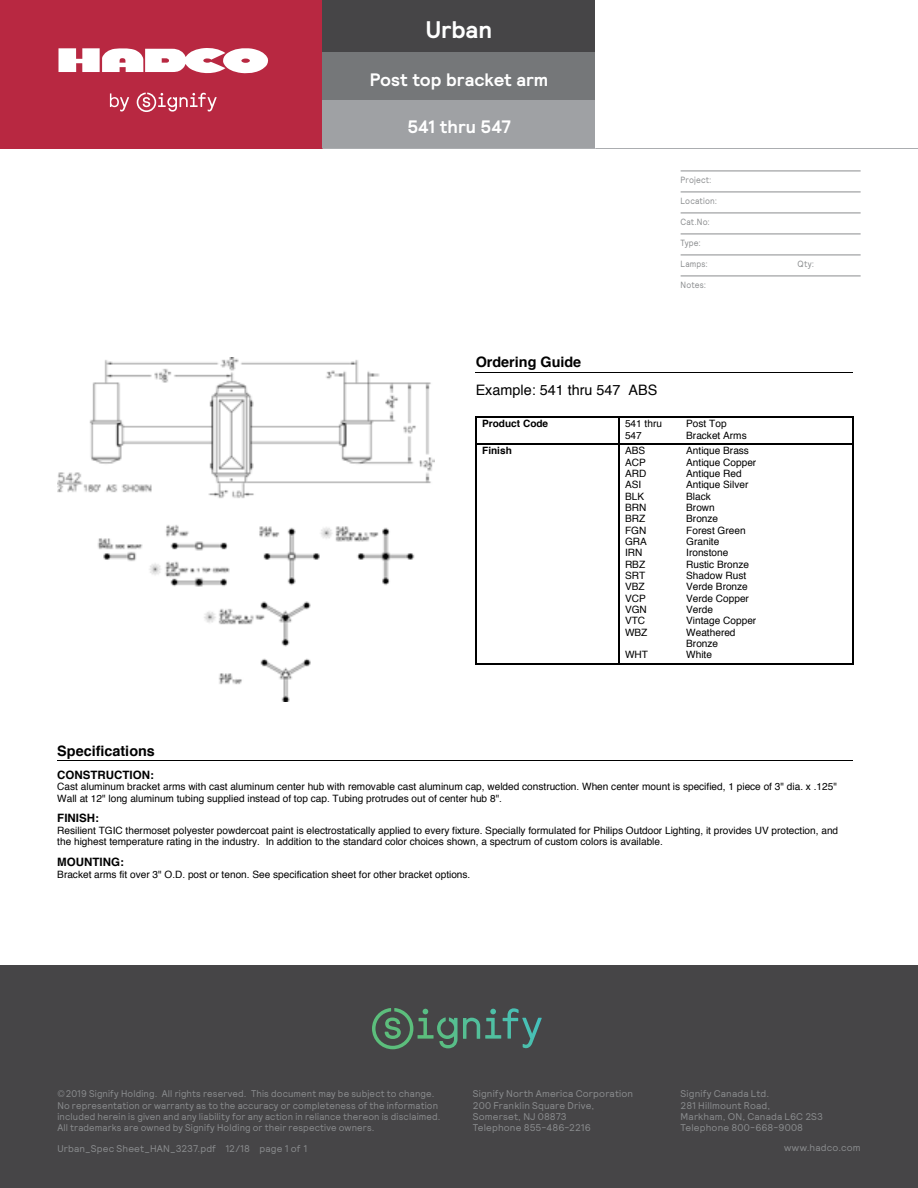
<style>
.page{position:relative;width:918px;height:1188px;background:#fff}
.page>*{position:absolute;margin:0;border:0;box-sizing:border-box;transform-origin:0 0}
.t1{font:700 24px "Relative";color:#fff}
.t2{font:700 18px "Relative";color:#fff}
.t3{font:700 14.4px "Helvetica";color:#000}
.t4{font:14.4px "Helvetica";color:#000}
.t5{font:700 11.55px "Helvetica";color:#000}
.t6{font:10.05px/11.4px "Helvetica";color:#000}
.t7{font:700 10.05px "Helvetica";color:#000}
.t8{font:9.75px/11.2px "Relative";letter-spacing:.015em;color:#8a8c8e;scale:.96 1}
.t9{font:9.75px/11.2px "Relative";letter-spacing:.015em;color:#8a8c8e}
.t10{font:9px "Relative";letter-spacing:.02em;color:#8a8c8e;scale:.9 1}
</style>
<div class="page">
<div style="left:0;top:0;width:322px;height:148px;background:#b82841"></div>
<div style="left:322px;top:0;width:274px;height:52px;background:#464547"></div>
<div style="left:322px;top:52px;width:274px;height:48px;background:#757779"></div>
<div style="left:322px;top:100px;width:274px;height:48px;background:#9fa1a4"></div>
<hr style="left:0;top:148px;width:322px;height:1px;background:#b82841">
<hr style="left:322px;top:148px;width:274px;height:1px;background:#abadb0">
<hr style="left:596px;top:148px;width:322px;height:1px;background:#abadb0">
<svg style="left:110px;top:93px;width:107px;height:19px"></svg>
<svg style="left:59px;top:48px;width:209px;height:26px"></svg>
<hr style="left:681px;top:171px;width:180px;height:1px;background:#8a8c8e">
<hr style="left:681px;top:192px;width:180px;height:1px;background:#8a8c8e">
<hr style="left:681px;top:213px;width:180px;height:1px;background:#8a8c8e">
<hr style="left:681px;top:234px;width:180px;height:1px;background:#8a8c8e">
<hr style="left:681px;top:255px;width:180px;height:1px;background:#8a8c8e">
<hr style="left:681px;top:276px;width:180px;height:1px;background:#8a8c8e">
<img style="left:57px;top:357px;width:378px;height:344px">
<hr style="left:476px;top:372px;width:377px;height:1px;background:#000">
<hr style="left:476px;top:416px;width:143px;height:1px;background:#000">
<svg style="left:475px;top:416px;width:1px;height:27px"></svg>
<hr style="left:619px;top:416px;width:234px;height:1px;background:#000">
<svg style="left:618px;top:417px;width:1px;height:26px"></svg>
<svg style="left:853px;top:416px;width:1px;height:27px"></svg>
<hr style="left:476px;top:443px;width:143px;height:1px;background:#000">
<hr style="left:475px;top:443px;width:1px;height:221px;background:#000">
<hr style="left:476px;top:663px;width:143px;height:1px;background:#000">
<hr style="left:619px;top:443px;width:234px;height:1px;background:#000">
<hr style="left:618px;top:443px;width:1px;height:221px;background:#000">
<hr style="left:853px;top:443px;width:1px;height:221px;background:#000">
<hr style="left:619px;top:663px;width:234px;height:1px;background:#000">
<hr style="left:57px;top:760px;width:796px;height:1px;background:#000">
<div style="left:0;top:965px;width:918px;height:223px;background:#464547"></div>
<svg style="left:372px;top:1008px;width:167px;height:41px"></svg>
<h1 class="t1" style="left:426px;top:14px;width:68px">Urban</h1>
<h2 class="t2" style="left:370px;top:67px;width:180px">Post top bracket arm</h2>
<h2 class="t2" style="left:407px;top:115px;width:105px">541 thru 547</h2>
<p class="t10" style="left:681px;top:174px;width:36px">Project:</p>
<p class="t10" style="left:681px;top:195px;width:42px">Location:</p>
<p class="t10" style="left:681px;top:216px;width:34px">Cat.No:</p>
<p class="t10" style="left:681px;top:237px;width:24px">Type:</p>
<p class="t10" style="left:681px;top:258px;width:32px">Lamps:</p>
<p class="t10" style="left:798px;top:258px;width:20px">Qty:</p>
<p class="t10" style="left:681px;top:279px;width:30px">Notes:</p>
<h3 class="t3" style="left:476px;top:351px;width:107px">Ordering Guide</h3>
<h3 class="t4" style="left:476px;top:378px;width:183px">Example: 541 thru 547 ABS</h3>
<p class="t7" style="left:482px;top:416px;width:68px">Product Code</p>
<p class="t6" style="left:625px;top:418px;width:38px">541 thru<br>547</p>
<p class="t6" style="left:686px;top:418px;width:62px">Post Top<br>Bracket Arms</p>
<p class="t7" style="left:482px;top:443px;width:31px">Finish</p>
<p class="t6" style="left:625px;top:445px;width:22px">ABS</p>
<p class="t6" style="left:686px;top:445px;width:64px">Antique Brass</p>
<p class="t6" style="left:625px;top:457px;width:22px">ACP</p>
<p class="t6" style="left:686px;top:457px;width:72px">Antique Copper</p>
<p class="t6" style="left:625px;top:468px;width:23px">ARD</p>
<p class="t6" style="left:686px;top:468px;width:57px">Antique Red</p>
<p class="t6" style="left:625px;top:479px;width:18px">ASI</p>
<p class="t6" style="left:686px;top:479px;width:64px">Antique Silver</p>
<p class="t6" style="left:625px;top:491px;width:21px">BLK</p>
<p class="t6" style="left:686px;top:491px;width:26px">Black</p>
<p class="t6" style="left:625px;top:502px;width:23px">BRN</p>
<p class="t6" style="left:686px;top:502px;width:30px">Brown</p>
<p class="t6" style="left:625px;top:513px;width:22px">BRZ</p>
<p class="t6" style="left:686px;top:513px;width:33px">Bronze</p>
<p class="t6" style="left:625px;top:525px;width:23px">FGN</p>
<p class="t6" style="left:686px;top:525px;width:61px">Forest Green</p>
<p class="t6" style="left:625px;top:536px;width:23px">GRA</p>
<p class="t6" style="left:686px;top:536px;width:35px">Granite</p>
<p class="t6" style="left:625px;top:547px;width:19px">IRN</p>
<p class="t6" style="left:686px;top:547px;width:44px">Ironstone</p>
<p class="t6" style="left:625px;top:559px;width:22px">RBZ</p>
<p class="t6" style="left:686px;top:559px;width:64px">Rustic Bronze</p>
<p class="t6" style="left:625px;top:570px;width:22px">SRT</p>
<p class="t6" style="left:686px;top:570px;width:61px">Shadow Rust</p>
<p class="t6" style="left:625px;top:581px;width:21px">VBZ</p>
<p class="t6" style="left:686px;top:581px;width:63px">Verde Bronze</p>
<p class="t6" style="left:625px;top:593px;width:22px">VCP</p>
<p class="t6" style="left:686px;top:593px;width:64px">Verde Copper</p>
<p class="t6" style="left:625px;top:604px;width:23px">VGN</p>
<p class="t6" style="left:686px;top:604px;width:28px">Verde</p>
<p class="t6" style="left:625px;top:615px;width:22px">VTC</p>
<p class="t6" style="left:686px;top:615px;width:72px">Vintage Copper</p>
<p class="t6" style="left:625px;top:627px;width:24px">WBZ</p>
<p class="t6" style="left:686px;top:627px;width:51px">Weathered<br>Bronze</p>
<p class="t6" style="left:625px;top:649px;width:24px">WHT</p>
<p class="t6" style="left:686px;top:649px;width:27px">White</p>
<h3 class="t3" style="left:57px;top:739px;width:99px">Specifications</h3>
<p class="t5" style="left:57px;top:765px;width:98px">CONSTRUCTION:</p>
<p class="t6" style="left:57px;top:781px;width:781px">Cast aluminum bracket arms with cast aluminum center hub with removable cast aluminum cap, welded construction. When center mount is specified, 1 piece of 3" dia. x .125"<br>Wall at 12" long aluminum tubing supplied instead of top cap. Tubing protrudes out of center hub 8".</p>
<p class="t5" style="left:57px;top:809px;width:43px">FINISH:</p>
<p class="t6" style="left:57px;top:825px;width:782px">Resilient TGIC thermoset polyester powdercoat paint is electrostatically applied to every fixture. Specially formulated for Philips Outdoor Lighting, it provides UV protection, and the highest temperature rating in the industry. In addition to the standard color choices shown, a spectrum of custom colors is available.</p>
<p class="t5" style="left:57px;top:853px;width:68px">MOUNTING:</p>
<p class="t6" style="left:57px;top:869px;width:415px">Bracket arms fit over 3" O.D. post or tenon. See specification sheet for other bracket options.</p>
<p class="t8" style="left:57px;top:1088px;width:401px">©2019 Signify Holding. All rights reserved. This document may be subject to change.<br>No representation or warranty as to the accuracy or completeness of the information included herein is given and any liability for any action in reliance thereon is disclaimed.<br>All trademarks are owned by Signify Holding or their respective owners.</p>
<p class="t9" style="left:473px;top:1088px;width:162px">Signify North America Corporation<br>200 Franklin Square Drive,<br>Somerset, NJ 08873<br>Telephone 855-486-2216</p>
<p class="t9" style="left:681px;top:1088px;width:144px">Signify Canada Ltd.<br>281 Hillmount Road,<br>Markham, ON, Canada L6C 2S3<br>Telephone 800-668-9008</p>
<p class="t9" style="left:57px;top:1143px;width:252px">Urban_Spec Sheet_HAN_3237.pdf 12/18 page 1 of 1</p>
<p class="t9" style="left:784px;top:1142px;width:78px">www.hadco.com</p>
</div>
